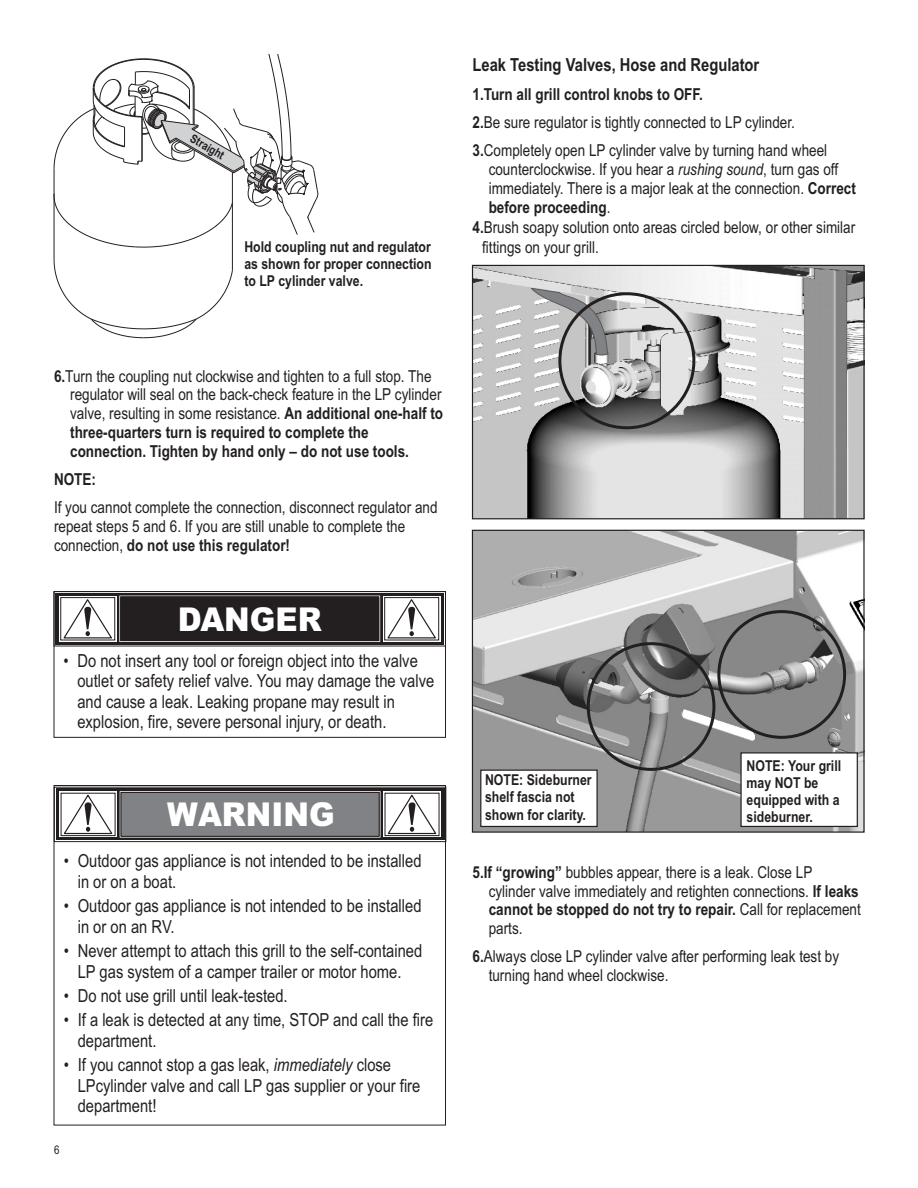
<style>
.page{position:relative;width:918px;height:1188px;background:#fff}
.page>*{position:absolute;margin:0;border:0;box-sizing:border-box;transform-origin:0 0}
.t1{font:900 32.85px "Arial";color:#fff;scale:.94 1}
.t2{font:18px/20.4px "Arial Narrow";color:#231f20}
.t3{font:700 18px "Arial Narrow";color:#231f20}
.t4{font:16.5px/18.8px "Arial Narrow";color:#231f20}
.t5{font:700 16.5px "Arial Narrow";color:#231f20}
.t6{font:700 15px/17.1px "Arial Narrow";color:#231f20}
.t7{font:700 12px "Arial Narrow";color:#231f20}
.t8{font:12px "Arial Narrow";color:#231f20}
.s1{font-weight:700}
.s2{font-style:italic}
</style>
<div class="page">
<img style="left:474px;top:532px;width:389px;height:299px">
<hr style="left:232px;top:172px;width:1px;height:99px;background:#231f20">
<hr style="left:54px;top:169px;width:1px;height:91px;background:#231f20">
<svg style="left:53px;top:259px;width:180px;height:80px"></svg>
<svg style="left:53px;top:54px;width:266px;height:194px"></svg>
<div style="left:54px;top:591px;width:392px;height:147px;border:1px solid #231f20"></div>
<svg style="left:56px;top:593px;width:388px;height:52px;background:#3a3737"></svg>
<svg style="left:59px;top:596px;width:57px;height:45px"></svg>
<div style="left:60px;top:597px;width:55px;height:43px;border:1px solid #231f20"></div>
<svg style="left:383px;top:596px;width:57px;height:45px"></svg>
<div style="left:384px;top:597px;width:55px;height:43px;border:1px solid #231f20"></div>
<div style="left:119px;top:596px;width:261px;height:46px;border:1px solid #fff"></div>
<svg style="left:386px;top:598px;width:52px;height:41px"></svg>
<svg style="left:62px;top:598px;width:52px;height:41px"></svg>
<div style="left:120px;top:596px;width:259px;height:45px;background:#231f20;border:1px solid #231f20"></div>
<img style="left:474px;top:267px;width:389px;height:250px">
<svg style="left:530px;top:288px;width:78px;height:67px;background:#aaaaab"></svg>
<div style="left:480px;top:770px;width:118px;height:57px;background:#fff;border:1px solid #231f20"></div>
<div style="left:472px;top:530px;width:393px;height:303px;border:1px solid #231f20"></div>
<div style="left:717px;top:610px;width:129px;height:129px;border:3px solid #231f20;border-radius:50%"></div>
<div style="left:54px;top:787px;width:392px;height:55px;border:1px solid #231f20"></div>
<div style="left:54px;top:785px;width:392px;height:340px;border:1px solid #231f20"></div>
<svg style="left:56px;top:789px;width:388px;height:51px;background:#3d393a"></svg>
<div style="left:59px;top:792px;width:58px;height:45px;background:linear-gradient(to bottom,#7c7a7a,#7c7a7a)"></div>
<div style="left:61px;top:793px;width:54px;height:43px;border:1px solid #231f20"></div>
<div style="left:383px;top:792px;width:58px;height:45px;background:#8d8b8c"></div>
<div style="left:385px;top:793px;width:54px;height:43px;border:1px solid #231f20"></div>
<div style="left:120px;top:791px;width:260px;height:46px;border:1px solid #fff"></div>
<svg style="left:386px;top:794px;width:52px;height:41px;background:#e1e1e1"></svg>
<svg style="left:62px;top:794px;width:52px;height:41px"></svg>
<div style="left:121px;top:792px;width:259px;height:45px;background:#808285;border:1px solid #231f20"></div>
<div style="left:472px;top:265px;width:393px;height:254px;border:1px solid #231f20"></div>
<div style="left:558px;top:292px;width:137px;height:137px;border:3px solid #231f20;border-radius:50%"></div>
<div style="left:587px;top:642px;width:128px;height:129px;border:3px solid #231f20;border-radius:50%"></div>
<div style="left:740px;top:752px;width:118px;height:75px;background:#fff;border:1px solid #231f20"></div>
<p class="t7" style="left:194px;top:133px;width:39px;rotate:30deg">Straight</p>
<p class="t6" style="left:244px;top:239px;width:189px;text-align:justify">Hold coupling nut and regulator as shown for proper connection to LP cylinder valve.</p>
<p class="t3" style="left:472px;top:58px;width:288px">Leak Testing Valves, Hose and Regulator</p>
<p class="t4" style="left:472px;top:81px;width:356px;line-height:28.3px"><span class="s1">1.Turn all grill control knobs to OFF.<br>2.</span>Be sure regulator is tightly connected to LP cylinder.<br><span class="s1">3.</span>Completely open LP cylinder valve by turning hand wheel</p>
<p class="t4" style="left:489px;top:161px;width:369px">counterclockwise. If you hear a <span class="s2">rushing sound</span>, turn gas off immediately. There is a major leak at the connection. <span class="s1">Correct before proceeding</span>.</p>
<p class="t4" style="left:472px;top:220px;width:384px"><span class="s1">4.</span>Brush soapy solution onto areas circled below, or other similar</p>
<p class="t4" style="left:482px;top:239px;width:118px">fittings on your grill.</p>
<p class="t4" style="left:70px;top:368px;width:374px;text-indent:-16px"><span class="s1">6.</span>Turn the coupling nut clockwise and tighten to a full stop. The regulator will seal on the back-check feature in the LP cylinder valve, resulting in some resistance. <span class="s1">An additional one-half to three-quarters turn is required to complete the connection. Tighten by hand only – do not use tools.</span></p>
<p class="t5" style="left:54px;top:473px;width:44px">NOTE:</p>
<p class="t4" style="left:54px;top:500px;width:385px">If you cannot complete the connection, disconnect regulator and repeat steps 5 and 6. If you are still unable to complete the connection, <span class="s1">do not use this regulator!</span></p>
<h1 class="t1" style="left:178px;top:607px;width:155px">DANGER</h1>
<p class="t2" style="left:77px;top:652px;width:358px;text-indent:-14px">• Do not insert any tool or foreign object into the valve outlet or safety relief valve. You may damage the valve and cause a leak. Leaking propane may result in explosion, fire, severe personal injury, or death.</p>
<h1 class="t1" style="left:167px;top:803px;width:180px">WARNING</h1>
<p class="t2" style="left:78px;top:853px;width:345px;text-indent:-14px">• Outdoor gas appliance is not intended to be installed in or on a boat.</p>
<p class="t2" style="left:78px;top:897px;width:345px;text-indent:-14px">• Outdoor gas appliance is not intended to be installed in or on an RV.</p>
<p class="t2" style="left:64px;top:942px;width:360px;text-align:center">• Never attempt to attach this grill to the self-contained<br>LP gas system of a camper trailer or motor home.</p>
<p class="t2" style="left:64px;top:987px;width:226px">• Do not use grill until leak-tested.</p>
<p class="t2" style="left:78px;top:1012px;width:357px;text-indent:-14px">• If a leak is detected at any time, STOP and call the fire department.</p>
<p class="t2" style="left:78px;top:1056px;width:344px;text-indent:-14px">• If you cannot stop a gas leak, <span class="s2">immediately</span> close<br>LPcylinder valve and call LP gas supplier or your fire department!</p>
<p class="t8" style="left:54px;top:1145px;width:7px">6</p>
<p class="t6" style="left:485px;top:773px;width:108px">NOTE: Sideburner shelf fascia not shown for clarity.</p>
<p class="t6" style="left:747px;top:759px;width:96px">NOTE: Your grill may NOT be equipped with a sideburner.</p>
<p class="t4" style="left:489px;top:864px;width:374px;text-indent:-16px"><span class="s1">5.If “growing”</span> bubbles appear, there is a leak. Close LP cylinder valve immediately and retighten connections. <span class="s1">If leaks cannot be stopped do not try to repair.</span> Call for replacement parts.</p>
<p class="t4" style="left:489px;top:949px;width:352px;text-indent:-16px"><span class="s1">6.</span>Always close LP cylinder valve after performing leak test by turning hand wheel clockwise.</p>
</div>
